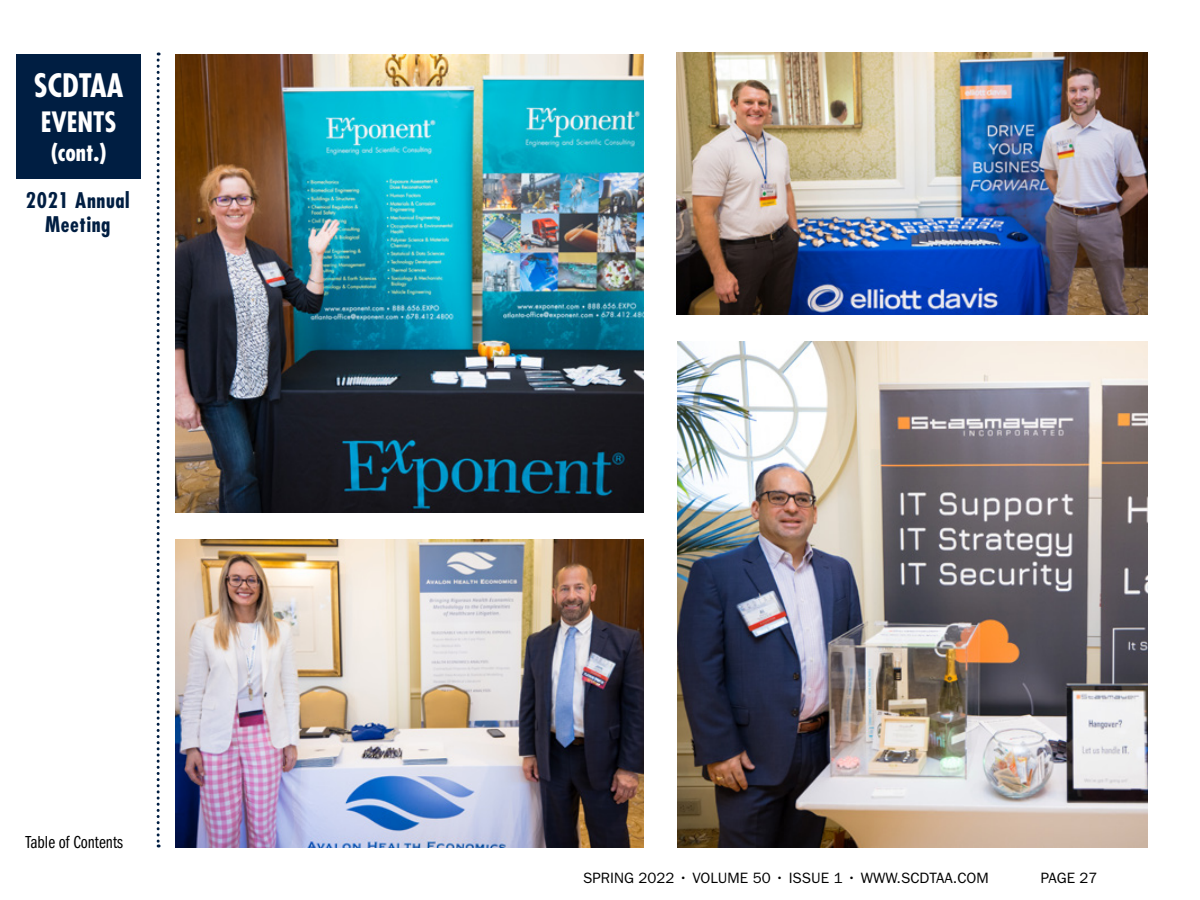
<style>
.page{position:relative;width:1200px;height:900px;background:#fff}
.page>*{position:absolute;margin:0;border:0;box-sizing:border-box;transform-origin:0 0}
.t1{font:700 condensed 31.5px "Futura Std";color:#fff}
.t2{font:700 condensed 27.3px "Futura Std";color:#fff}
.t3{font:700 condensed 24px "Futura Std";color:#fff}
.t4{font:700 condensed 21px/24px "Futura Std";letter-spacing:.03em;color:#001e42;text-align:center}
.t5{font:18px "ITC Franklin Gothic Std Bk Cp";color:#000}
.t6{font:15px "ITC Franklin Gothic Std";color:#000}
</style>
<div class="page">
<div style="left:17px;top:54px;width:124px;height:124px;background:#001e42"></div>
<svg style="left:157px;top:52px;width:3px;height:796px"></svg>
<img style="left:176px;top:539px;width:467px;height:309px">
<img style="left:677px;top:52px;width:470px;height:263px">
<img style="left:176px;top:54px;width:467px;height:458px">
<img style="left:678px;top:342px;width:469px;height:506px">
<h1 class="t1" style="left:34px;top:66px;width:91px">SCDTAA</h1>
<h2 class="t2" style="left:41px;top:105px;width:77px">EVENTS</h2>
<h3 class="t3" style="left:51px;top:137px;width:57px">(cont.)</h3>
<h3 class="t4" style="left:26px;top:188px;width:105px">2021 Annual<br>Meeting</h3>
<p class="t5" style="left:25px;top:832px;width:99px">Table of Contents</p>
<p class="t6" style="left:583px;top:869px;width:407px">SPRING 2022 • VOLUME 50 • ISSUE 1 • WWW.SCDTAA.COM</p>
<p class="t6" style="left:1041px;top:869px;width:58px">PAGE 27</p>
</div>
